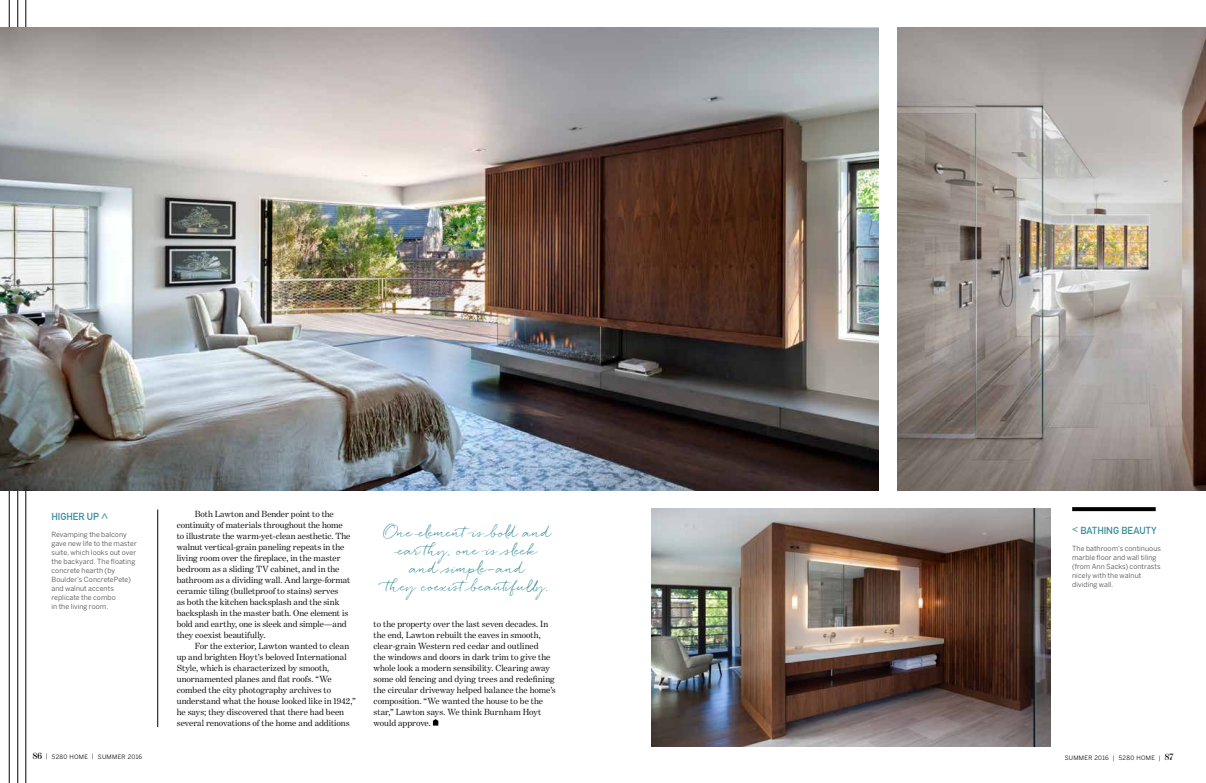
<style>
.page{position:relative;width:1206px;height:783px;background:#fff}
.page>*{position:absolute;margin:0;border:0;box-sizing:border-box;transform-origin:0 0}
.t1{font:13.7px/18px "Quickpen";letter-spacing:-.01em;color:#388d9a;text-align:center}
.t2{font:700 10px "DIN Alternate";color:#388d9a}
.t3{font:9px/11px "Benton Modern One";color:#000}
.t4{font:7px/9px "Benton Sans";letter-spacing:.01em;color:#4d4d4f}
.t5{font:6px "Benton Sans";letter-spacing:.05em;color:#000}
.s1{font-size:12px}
.s2{font-family:"Moderno FB";font-weight:600;font-size:9px}
</style>
<div class="page">
<hr style="left:26px;top:0;width:1px;height:783px;background:#000">
<hr style="left:9px;top:0;width:1px;height:783px;background:#000">
<hr style="left:18px;top:0;width:1px;height:783px;background:#000">
<img style="left:652px;top:508px;width:398px;height:239px">
<img style="left:898px;top:27px;width:308px;height:464px">
<img style="left:0;top:27px;width:878px;height:464px">
<svg style="left:433px;top:719px;width:5px;height:7px"></svg>
<hr style="left:157px;top:510px;width:1px;height:217px;background:#000">
<svg style="left:1072px;top:507px;width:84px;height:4px"></svg>
<p class="t2" style="left:51px;top:509px;width:58px">HIGHER UP <span class="s1">^</span></p>
<p class="t4" style="left:51px;top:530px;width:87px">Revamping the balcony gave new life to the master suite, which looks out over the backyard. The floating concrete hearth (by<br>Boulder’s ConcretePete) and walnut accents replicate the combo<br>in the living room.</p>
<p class="t3" style="left:177px;top:508px;width:175px;text-indent:18px">Both Lawton and Bender point to the continuity of materials throughout the home to illustrate the warm-yet-clean aesthetic. The walnut vertical-grain paneling repeats in the living room over the fireplace, in the master bedroom as a sliding TV cabinet, and in the bathroom as a dividing wall. And large-format ceramic tiling (bulletproof to stains) serves<br>as both the kitchen backsplash and the sink backsplash in the master bath. One element is bold and earthy, one is sleek and simple—and they coexist beautifully.</p>
<p class="t3" style="left:177px;top:640px;width:181px;text-indent:18px">For the exterior, Lawton wanted to clean up and brighten Hoyt’s beloved International Style, which is characterized by smooth, unornamented planes and flat roofs. “We combed the city photography archives to understand what the house looked like in 1942,” he says; they discovered that there had been several renovations of the home and additions</p>
<h1 class="t1" style="left:384px;top:523px;width:169px">One elementis bold and ear thy, one is sleek and simple—and<br>they coexistbeautifully.</h1>
<p class="t3" style="left:374px;top:618px;width:184px">to the property over the last seven decades. In the end, Lawton rebuilt the eaves in smooth, clear-grain Western red cedar and outlined<br>the windows and doors in dark trim to give the whole look a modern sensibility. Clearing away some old fencing and dying trees and redefining the circular driveway helped balance the home’s composition. “We wanted the house to be the star,” Lawton says. We think Burnham Hoyt would approve.</p>
<p class="t2" style="left:1072px;top:523px;width:86px">&lt; BATHING BEAUTY</p>
<p class="t4" style="left:1072px;top:544px;width:90px">The bathroom’s continuous marble floor and wall tiling (from Ann Sacks) contrasts nicely with the walnut dividing wall.</p>
<p class="t5" style="left:33px;top:754px;width:111px"><span class="s2">86</span> | 5280 HOME | SUMMER 2016</p>
<p class="t5" style="left:1065px;top:754px;width:110px">SUMMER 2016 | 5280 HOME | <span class="s2">87</span></p>
</div>
